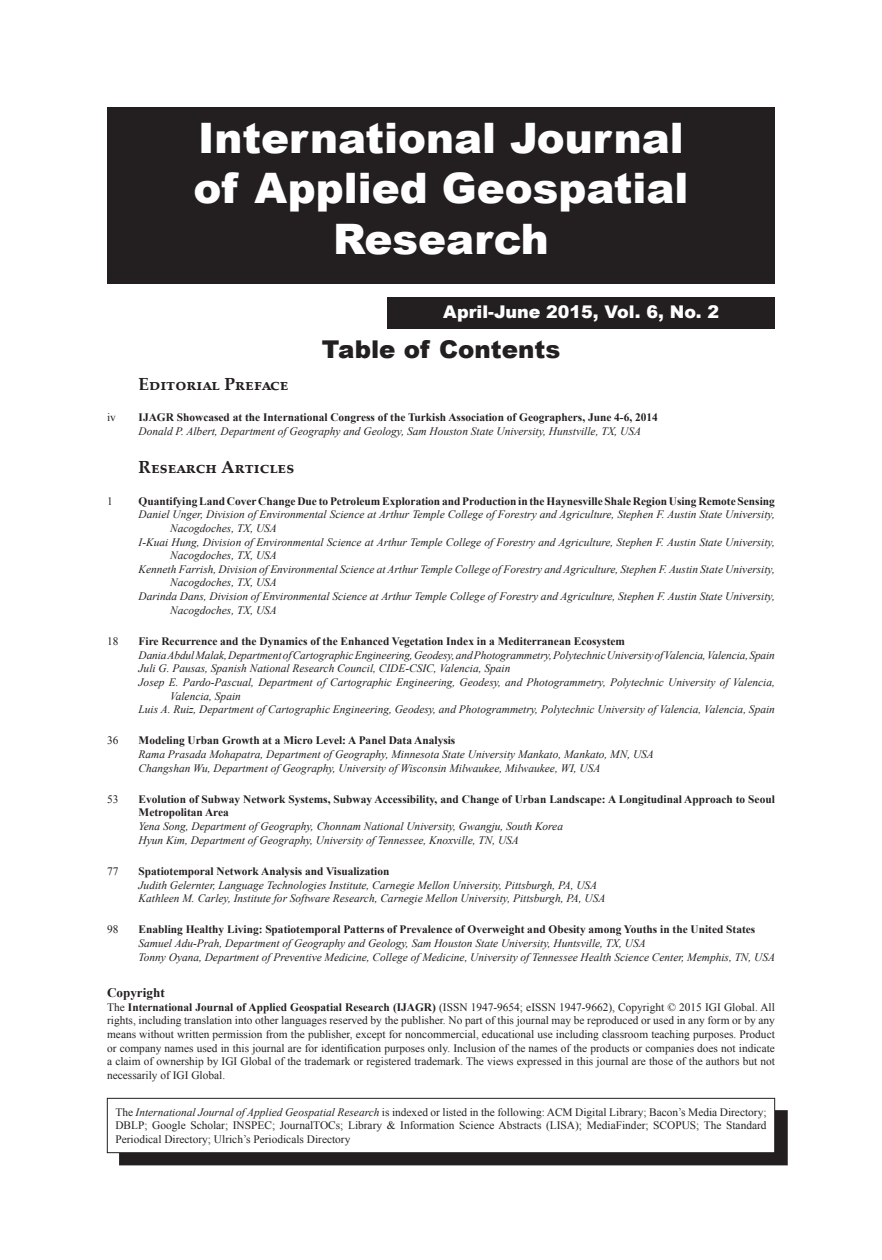
<style>
.page{position:relative;width:882px;height:1260px;background:#fff}
.page>*{position:absolute;margin:0;border:0;box-sizing:border-box;transform-origin:0 0}
.TocJournalTitle{font:900 42px/50.4px "Arial";color:#fff;text-align:center}
.t1{font:900 24.5px "Arial";color:#231f20}
.Heading_small{font:700 17.5px "Palatino Linotype";color:#231f20}
.TocIssueInfo{font:900 17.5px "Arial";color:#fff}
.CopyrightHeading_sma{font:700 13.12px "Times New Roman";color:#231f20}
.Affiliate_small{font:italic 11.38px/13.7px "Times New Roman";color:#231f20}
.Copyright_small{font:11.38px/13.7px "Times New Roman";color:#231f20;text-align:justify}
.ArticleTitle_small{font:700 11.38px/13.7px "Times New Roman";color:#231f20}
.Index_small{font:11.38px/13.7px "Times New Roman";color:#231f20;text-align:justify}
.ArticleTitle_small-2{font:11.38px "Times New Roman";color:#231f20}
.s1{font-weight:700}
.s2{font-style:italic}
</style>
<div class="page">
<div style="left:119px;top:1110px;width:668px;height:55px;background:#231f20"></div>
<div style="left:107px;top:1098px;width:668px;height:55px;background:#fff"></div>
<div style="left:107px;top:1098px;width:668px;height:55px;border:1px solid #231f20"></div>
<div style="left:387px;top:298px;width:388px;height:31px;background:#231f20"></div>
<div style="left:107px;top:107px;width:668px;height:177px;background:#231f20"></div>
<p class="TocJournalTitle" style="left:194px;top:111px;width:496px">International Journal of Applied Geospatial<br>Research</p>
<p class="TocIssueInfo" style="left:443px;top:299px;width:277px">April-June 2015, Vol. 6, No. 2</p>
<p class="Heading_small" style="left:139px;top:372px;width:152px">Editorial Preface</p>
<p class="t1" style="left:322px;top:332px;width:240px">Table of Contents</p>
<p class="ArticleTitle_small-2" style="left:107px;top:410px;width:10px">iv</p>
<p class="ArticleTitle_small" style="left:139px;top:410px;width:521px">IJAGR Showcased at the International Congress of the Turkish Association of Geographers, June 4-6, 2014</p>
<p class="Affiliate_small" style="left:139px;top:424px;width:504px">Donald P. Albert, Department of Geography and Geology, Sam Houston State University, Hunstville, TX, USA</p>
<p class="Heading_small" style="left:139px;top:455px;width:157px">Research Articles</p>
<p class="ArticleTitle_small-2" style="left:107px;top:493px;width:7px">1</p>
<p class="ArticleTitle_small" style="left:139px;top:494px;width:638px">Quantifying Land Cover Change Due to Petroleum Exploration and Production in the Haynesville Shale Region Using Remote Sensing</p>
<p class="Affiliate_small" style="left:170px;top:507px;width:606px;text-indent:-32px">Daniel Unger, Division of Environmental Science at Arthur Temple College of Forestry and Agriculture, Stephen F. Austin State University,<br>Nacogdoches, TX, USA</p>
<p class="Affiliate_small" style="left:170px;top:535px;width:606px;text-indent:-32px">I-Kuai Hung, Division of Environmental Science at Arthur Temple College of Forestry and Agriculture, Stephen F. Austin State University,<br>Nacogdoches, TX, USA</p>
<p class="Affiliate_small" style="left:170px;top:562px;width:606px;text-indent:-32px">Kenneth Farrish, Division of Environmental Science at Arthur Temple College of Forestry and Agriculture, Stephen F. Austin State University,<br>Nacogdoches, TX, USA</p>
<p class="Affiliate_small" style="left:170px;top:589px;width:606px;text-indent:-32px">Darinda Dans, Division of Environmental Science at Arthur Temple College of Forestry and Agriculture, Stephen F. Austin State University,<br>Nacogdoches, TX, USA</p>
<p class="ArticleTitle_small-2" style="left:107px;top:633px;width:13px">18</p>
<p class="ArticleTitle_small" style="left:139px;top:634px;width:488px">Fire Recurrence and the Dynamics of the Enhanced Vegetation Index in a Mediterranean Ecosystem</p>
<p class="Affiliate_small" style="left:139px;top:648px;width:638px">Dania Abdul Malak, Department of Cartographic Engineering, Geodesy, and Photogrammetry, Polytechnic University of Valencia, Valencia, Spain</p>
<p class="Affiliate_small" style="left:139px;top:661px;width:373px">Juli G. Pausas, Spanish National Research Council, CIDE-CSIC, Valencia, Spain</p>
<p class="Affiliate_small" style="left:170px;top:675px;width:606px;text-indent:-32px">Josep E. Pardo-Pascual, Department of Cartographic Engineering, Geodesy, and Photogrammetry, Polytechnic University of Valencia,<br>Valencia, Spain</p>
<p class="Affiliate_small" style="left:139px;top:702px;width:638px">Luis A. Ruiz, Department of Cartographic Engineering, Geodesy, and Photogrammetry, Polytechnic University of Valencia, Valencia, Spain</p>
<p class="ArticleTitle_small-2" style="left:107px;top:733px;width:13px">36</p>
<p class="ArticleTitle_small" style="left:139px;top:733px;width:318px">Modeling Urban Growth at a Micro Level: A Panel Data Analysis</p>
<p class="Affiliate_small" style="left:139px;top:747px;width:517px">Rama Prasada Mohapatra, Department of Geography, Minnesota State University Mankato, Mankato, MN, USA</p>
<p class="Affiliate_small" style="left:139px;top:761px;width:463px">Changshan Wu, Department of Geography, University of Wisconsin Milwaukee, Milwaukee, WI, USA</p>
<p class="ArticleTitle_small-2" style="left:107px;top:791px;width:13px">53</p>
<p class="ArticleTitle_small" style="left:139px;top:792px;width:638px">Evolution of Subway Network Systems, Subway Accessibility, and Change of Urban Landscape: A Longitudinal Approach to Seoul<br>Metropolitan Area</p>
<p class="Affiliate_small" style="left:139px;top:819px;width:426px">Yena Song, Department of Geography, Chonnam National University, Gwangju, South Korea</p>
<p class="Affiliate_small" style="left:139px;top:833px;width:382px">Hyun Kim, Department of Geography, University of Tennessee, Knoxville, TN, USA</p>
<p class="ArticleTitle_small-2" style="left:107px;top:863px;width:13px">77</p>
<p class="ArticleTitle_small" style="left:139px;top:864px;width:252px">Spatiotemporal Network Analysis and Visualization</p>
<p class="Affiliate_small" style="left:139px;top:878px;width:460px">Judith Gelernter, Language Technologies Institute, Carnegie Mellon University, Pittsburgh, PA, USA</p>
<p class="Affiliate_small" style="left:139px;top:891px;width:468px">Kathleen M. Carley, Institute for Software Research, Carnegie Mellon University, Pittsburgh, PA, USA</p>
<p class="ArticleTitle_small-2" style="left:107px;top:922px;width:13px">98</p>
<p class="ArticleTitle_small" style="left:139px;top:922px;width:618px">Enabling Healthy Living: Spatiotemporal Patterns of Prevalence of Overweight and Obesity among Youths in the United States</p>
<p class="Affiliate_small" style="left:139px;top:936px;width:509px">Samuel Adu-Prah, Department of Geography and Geology, Sam Houston State University, Huntsville, TX, USA</p>
<p class="Affiliate_small" style="left:139px;top:950px;width:638px">Tonny Oyana, Department of Preventive Medicine, College of Medicine, University of Tennessee Health Science Center, Memphis, TN, USA</p>
<p class="CopyrightHeading_sma" style="left:107px;top:983px;width:59px">Copyright</p>
<p class="Copyright_small" style="left:107px;top:1000px;width:669px">The <span class="s1">International Journal of Applied Geospatial Research (IJAGR)</span> (ISSN 1947-9654; eISSN 1947-9662), Copyright © 2015 IGI Global. All rights, including translation into other languages reserved by the publisher. No part of this journal may be reproduced or used in any form or by any means without written permission from the publisher, except for noncommercial, educational use including classroom teaching purposes. Product or company names used in this journal are for identification purposes only. Inclusion of the names of the products or companies does not indicate a claim of ownership by IGI Global of the trademark or registered trademark. The views expressed in this journal are those of the authors but not necessarily of IGI Global.</p>
<p class="Index_small" style="left:115px;top:1105px;width:653px">The <span class="s2">International Journal of Applied Geospatial Research</span> is indexed or listed in the following: ACM Digital Library; Bacon’s Media Directory; DBLP; Google Scholar; INSPEC; JournalTOCs; Library &amp; Information Science Abstracts (LISA); MediaFinder; SCOPUS; The Standard Periodical Directory; Ulrich’s Periodicals Directory</p>
</div>
